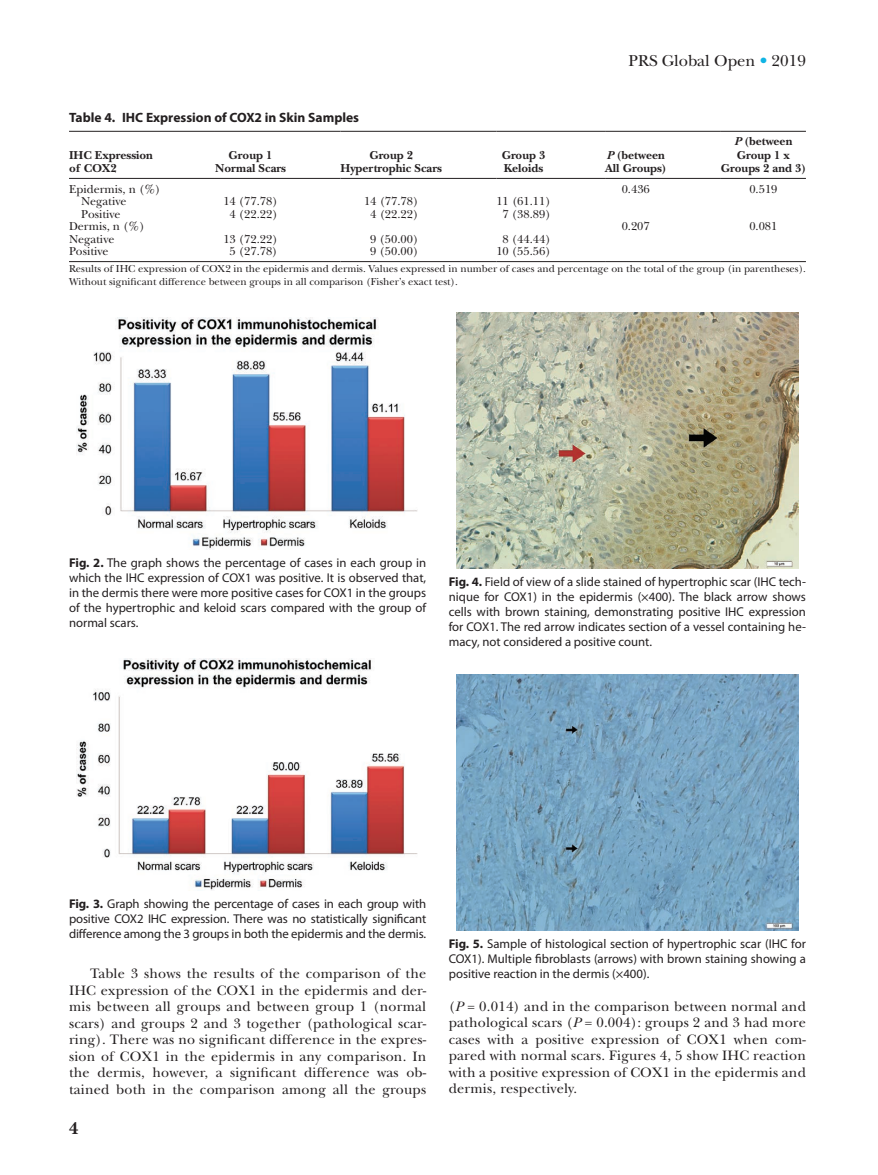
<style>
.page{position:relative;width:878px;height:1175px;background:#fff}
.page>*{position:absolute;margin:0;border:0;box-sizing:border-box;transform-origin:0 0}
.t1{font:700 18px "New Baskerville";color:#231f20}
.t2{font:16.5px "New Baskerville";color:#231f20}
.t3{font:14.25px/16.5px "New Baskerville";letter-spacing:.015em;color:#231f20;text-align:justify}
.t4{font:700 13.5px "Myriad Pro";color:#231f20}
.t5{font:12.75px/15px "Myriad Pro";color:#231f20;text-align:justify}
.t6{font:12px "New Baskerville";color:#231f20}
.t7{font:700 12px/13.5px "New Baskerville";color:#231f20}
.t8{font:10.5px/12.8px "New Baskerville";color:#231f20}
.s1{color:#10b4e4}
.s2{font-style:italic}
.s3{font-weight:700}
</style>
<div class="page">
<hr style="left:69px;top:131px;width:146px;height:1px;background:#231f20">
<hr style="left:215px;top:131px;width:125px;height:1px;background:#231f20">
<hr style="left:340px;top:131px;width:156px;height:1px;background:#231f20">
<hr style="left:496px;top:131px;width:109px;height:1px;background:#231f20">
<hr style="left:605px;top:131px;width:115px;height:1px;background:#231f20">
<hr style="left:720px;top:131px;width:85px;height:1px;background:#231f20">
<hr style="left:69px;top:178px;width:146px;height:1px;background:#231f20">
<hr style="left:215px;top:178px;width:125px;height:1px;background:#231f20">
<hr style="left:340px;top:178px;width:156px;height:1px;background:#231f20">
<hr style="left:496px;top:178px;width:109px;height:1px;background:#231f20">
<hr style="left:605px;top:178px;width:115px;height:1px;background:#231f20">
<hr style="left:720px;top:178px;width:85px;height:1px;background:#231f20">
<hr style="left:69px;top:261px;width:146px;height:1px;background:#231f20">
<hr style="left:215px;top:261px;width:125px;height:1px;background:#231f20">
<hr style="left:340px;top:261px;width:156px;height:1px;background:#231f20">
<hr style="left:496px;top:261px;width:109px;height:1px;background:#231f20">
<hr style="left:605px;top:261px;width:115px;height:1px;background:#231f20">
<hr style="left:720px;top:261px;width:85px;height:1px;background:#231f20">
<img style="left:76px;top:317px;width:342px;height:232px">
<img style="left:76px;top:658px;width:342px;height:232px">
<img style="left:456px;top:313px;width:342px;height:255px">
<img style="left:456px;top:674px;width:342px;height:256px">
<p class="t2" style="left:628px;top:51px;width:179px">PRS Global Open <span class="s1">•</span> 2019</p>
<p class="t4" style="left:69px;top:109px;width:291px">Table 4. IHC Expression of COX2 in Skin Samples</p>
<p class="t7" style="left:69px;top:148px;width:85px">IHC Expression of COX2</p>
<p class="t7" style="left:215px;top:148px;width:72px;text-align:center">Group 1<br>Normal Scars</p>
<p class="t7" style="left:340px;top:148px;width:103px;text-align:center">Group 2<br>Hypertrophic Scars</p>
<p class="t7" style="left:501px;top:148px;width:45px">Group 3<br>Keloids</p>
<p class="t7" style="left:605px;top:148px;width:63px"><span class="s2">P</span> (between<br>All Groups)</p>
<p class="t7" style="left:721px;top:135px;width:87px;text-align:center"><span class="s2">P</span> (between<br>Group 1 x<br>Groups 2 and 3)</p>
<p class="t6" style="left:69px;top:182px;width:93px">Epidermis, n (%)</p>
<p class="t6" style="left:621px;top:182px;width:30px">0.436</p>
<p class="t6" style="left:749px;top:182px;width:30px">0.519</p>
<p class="t6" style="left:81px;top:194px;width:47px">Negative</p>
<p class="t6" style="left:223px;top:194px;width:56px">14 (77.78)</p>
<p class="t6" style="left:364px;top:194px;width:56px">14 (77.78)</p>
<p class="t6" style="left:496px;top:194px;width:56px">11 (61.11)</p>
<p class="t6" style="left:81px;top:207px;width:41px">Positive</p>
<p class="t6" style="left:229px;top:207px;width:49px">4 (22.22)</p>
<p class="t6" style="left:370px;top:207px;width:49px">4 (22.22)</p>
<p class="t6" style="left:502px;top:207px;width:49px">7 (38.89)</p>
<p class="t6" style="left:69px;top:219px;width:77px">Dermis, n (%)</p>
<p class="t6" style="left:621px;top:219px;width:30px">0.207</p>
<p class="t6" style="left:749px;top:219px;width:30px">0.081</p>
<p class="t6" style="left:69px;top:232px;width:47px">Negative</p>
<p class="t6" style="left:223px;top:232px;width:56px">13 (72.22)</p>
<p class="t6" style="left:370px;top:232px;width:49px">9 (50.00)</p>
<p class="t6" style="left:502px;top:232px;width:49px">8 (44.44)</p>
<p class="t6" style="left:69px;top:244px;width:41px">Positive</p>
<p class="t6" style="left:229px;top:244px;width:49px">5 (27.78)</p>
<p class="t6" style="left:370px;top:244px;width:49px">9 (50.00)</p>
<p class="t6" style="left:496px;top:244px;width:56px">10 (55.56)</p>
<p class="t8" style="left:69px;top:262px;width:738px">Results of IHC expression of COX2 in the epidermis and dermis. Values expressed in number of cases and percentage on the total of the group (in parentheses).<br>Without significant difference between groups in all comparison (Fisher’s exact test).</p>
<p class="t5" style="left:69px;top:555px;width:359px"><span class="s3">Fig. 2.</span> The graph shows the percentage of cases in each group in which the IHC expression of COX1 was positive. It is observed that, in the dermis there were more positive cases for COX1 in the groups of the hypertrophic and keloid scars compared with the group of normal scars.</p>
<p class="t5" style="left:448px;top:574px;width:359px"><span class="s3">Fig. 4.</span> Field of view of a slide stained of hypertrophic scar (IHC tech&shy;nique for COX1) in the epidermis (×400). The black arrow shows cells with brown staining, demonstrating positive IHC expression for COX1. The red arrow indicates section of a vessel containing he&shy;macy, not considered a positive count.</p>
<p class="t5" style="left:69px;top:896px;width:359px"><span class="s3">Fig. 3.</span> Graph showing the percentage of cases in each group with positive COX2 IHC expression. There was no statistically significant difference among the 3 groups in both the epidermis and the dermis.</p>
<p class="t3" style="left:69px;top:965px;width:359px;text-indent:21px">Table 3 shows the results of the comparison of the IHC expression of the COX1 in the epidermis and der&shy;mis between all groups and between group 1 (normal scars) and groups 2 and 3 together (pathological scar&shy;ring). There was no significant difference in the expres&shy;sion of COX1 in the epidermis in any comparison. In the dermis, however, a significant difference was ob&shy;tained both in the comparison among all the groups</p>
<h1 class="t1" style="left:69px;top:1118px;width:11px">4</h1>
<p class="t5" style="left:448px;top:936px;width:359px"><span class="s3">Fig. 5.</span> Sample of histological section of hypertrophic scar (IHC for COX1). Multiple fibroblasts (arrows) with brown staining showing a positive reaction in the dermis (×400).</p>
<p class="t3" style="left:449px;top:998px;width:359px">(<span class="s2">P</span> = 0.014) and in the comparison between normal and pathological scars (<span class="s2">P</span> = 0.004): groups 2 and 3 had more cases with a positive expression of COX1 when com&shy;pared with normal scars. Figures 4, 5 show IHC reaction with a positive expression of COX1 in the epidermis and dermis, respectively.</p>
</div>
